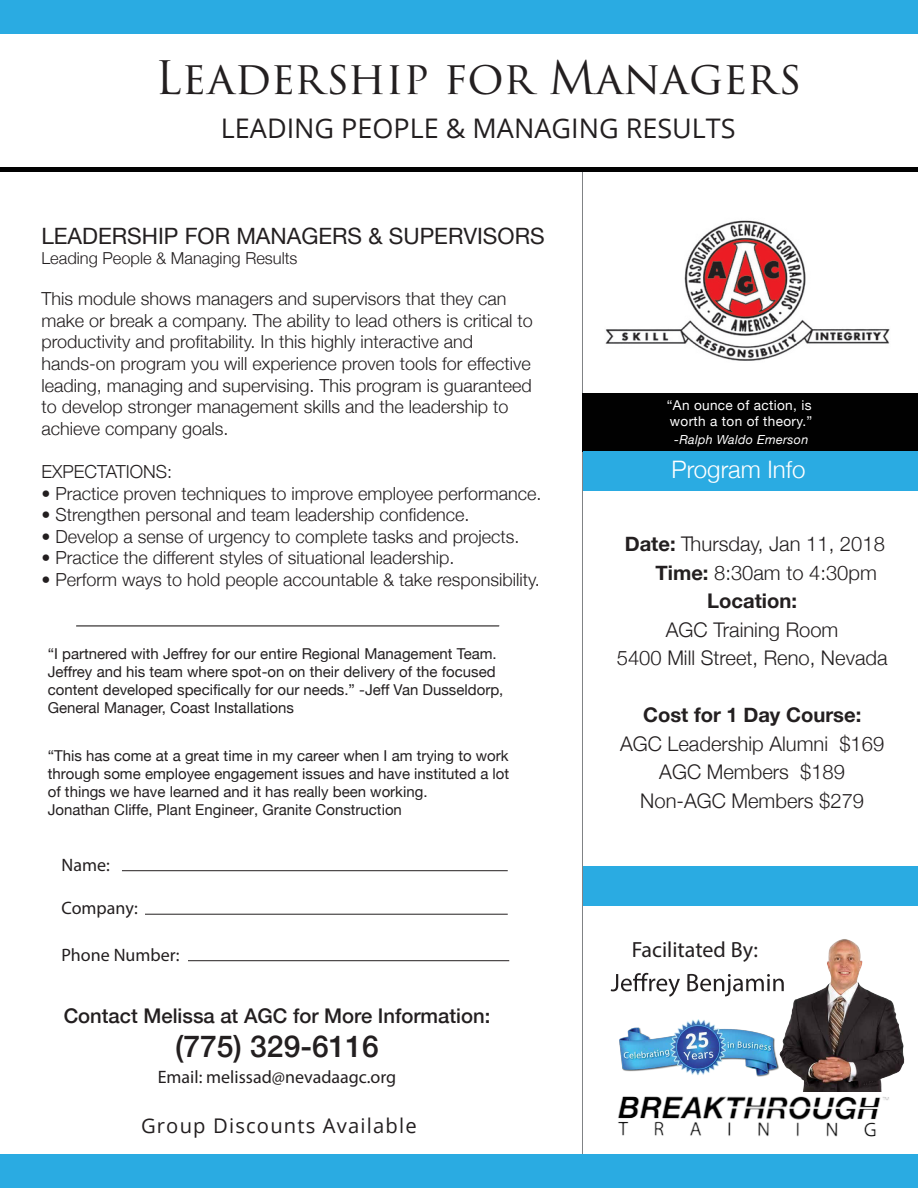
<style>
.page{position:relative;width:918px;height:1188px;background:#fff}
.page>*{position:absolute;margin:0;border:0;box-sizing:border-box;transform-origin:0 0}
.t1{font:45px "Trajan Pro 3";color:#231f20}
.t2{font:500 30px "Helvetica Neue";color:#231f20}
.t3{font:27px "Open Sans";color:#231f20}
.t4{font:300 24.15px "Helvetica Neue";color:#fff}
.t5{font:22.5px "Helvetica Neue";color:#231f20}
.t6{font:22.05px "Myriad Pro";color:#231f20}
.t7{font:300 20.25px/28.5px "Helvetica Neue";color:#231f20;text-align:center}
.t8{font:500 20.25px "Helvetica Neue";color:#231f20}
.t9{font:700 20.25px "Helvetica Neue";color:#231f20}
.t10{font:20.25px "Open Sans";letter-spacing:.06em;color:#231f20}
.t11{font:300 18px/21.6px "Helvetica Neue";color:#231f20}
.t12{font:18px "Myriad Pro";color:#231f20}
.t13{font:300 16.5px "Helvetica Neue";color:#231f20}
.t14{font:15px/18px "Helvetica Neue";color:#231f20}
.t15{font:13.65px/16.4px "Helvetica Neue";letter-spacing:.025em;color:#fff}
.t16{font:italic 12.45px "Helvetica Neue";letter-spacing:.025em;color:#fff}
.s1{font-weight:700}
</style>
<div class="page">
<hr style="left:582px;top:172px;width:1px;height:988px;background:#808285">
<div style="left:0;top:167px;width:918px;height:5px;background:#010101"></div>
<div style="left:582px;top:393px;width:336px;height:58px;background:#010101"></div>
<div style="left:583px;top:866px;width:335px;height:39px;background:#2aabe2"></div>
<div style="left:0;top:1154px;width:918px;height:34px;background:#2aabe2"></div>
<div style="left:583px;top:451px;width:335px;height:40px;background:#2aabe2"></div>
<hr style="left:76px;top:626px;width:423px;height:1px;background:#231f20">
<img style="left:605px;top:220px;width:285px;height:141px">
<div style="left:0;top:0;width:918px;height:34px;background:#2aabe2"></div>
<img style="left:778px;top:939px;width:127px;height:144px">
<img style="left:618px;top:1083px;width:271px;height:54px">
<svg style="left:611px;top:973px;width:173px;height:24px"></svg>
<img style="left:620px;top:1019px;width:158px;height:58px">
<hr style="left:122px;top:870px;width:386px;height:1px;background:#231f20">
<hr style="left:145px;top:914px;width:363px;height:1px;background:#231f20">
<hr style="left:188px;top:960px;width:321px;height:1px;background:#231f20">
<h1 class="t1" style="left:155px;top:47px;width:648px">Leadership for Managers</h1>
<h3 class="t3" style="left:221px;top:110px;width:516px">LEADING PEOPLE &amp; MANAGING RESULTS</h3>
<p class="t5" style="left:41px;top:220px;width:505px">LEADERSHIP FOR MANAGERS &amp; SUPERVISORS</p>
<p class="t13" style="left:41px;top:245px;width:258px">Leading People &amp; Managing Results</p>
<p class="t11" style="left:41px;top:287px;width:493px">This module shows managers and supervisors that they can make or break a company. The ability to lead others is critical to productivity and profitability. In this highly interactive and hands-on program you will experience proven tools for effective leading, managing and supervising. This program is guaranteed to develop stronger management skills and the leadership to achieve company goals.</p>
<p class="t11" style="left:41px;top:460px;width:132px">EXPECTATIONS:</p>
<p class="t11" style="left:41px;top:481px;width:502px">• Practice proven techniques to improve employee performance.</p>
<p class="t11" style="left:41px;top:503px;width:430px">• Strengthen personal and team leadership confidence.</p>
<p class="t11" style="left:41px;top:524px;width:480px">• Develop a sense of urgency to complete tasks and projects.</p>
<p class="t11" style="left:41px;top:546px;width:415px">• Practice the different styles of situational leadership.</p>
<p class="t11" style="left:41px;top:568px;width:500px">• Perform ways to hold people accountable &amp; take responsibility.</p>
<p class="t14" style="left:48px;top:645px;width:457px">“I partnered with Jeffrey for our entire Regional Management Team.<br>Jeffrey and his team where spot-on on their delivery of the focused content developed specifically for our needs.” -Jeff Van Dusseldorp, General Manager, Coast Installations</p>
<p class="t14" style="left:48px;top:747px;width:463px">“This has come at a great time in my career when I am trying to work through some employee engagement issues and have instituted a lot of things we have learned and it has really been working.<br>Jonathan Cliffe, Plant Engineer, Granite Construction</p>
<p class="t12" style="left:62px;top:854px;width:50px">Name:</p>
<p class="t12" style="left:62px;top:897px;width:78px">Company:</p>
<p class="t12" style="left:62px;top:944px;width:119px">Phone Number:</p>
<p class="t8" style="left:64px;top:999px;width:428px">Contact Melissa at AGC for More Information:</p>
<h2 class="t2" style="left:175px;top:1022px;width:205px">(775) 329-6116</h2>
<p class="t12" style="left:158px;top:1066px;width:240px">Email: melissad@nevadaagc.org</p>
<p class="t10" style="left:141px;top:1111px;width:277px">Group Discounts Available</p>
<p class="t15" style="left:667px;top:397px;width:147px">“An ounce of action, is worth a ton of theory.”</p>
<p class="t16" style="left:674px;top:431px;width:136px">-Ralph Waldo Emerson</p>
<h3 class="t4" style="left:672px;top:450px;width:135px">Program Info</h3>
<p class="t7" style="left:625px;top:528px;width:262px"><span class="s1">Date:</span> Thursday, Jan 11, 2018</p>
<p class="t7" style="left:655px;top:557px;width:223px"><span class="s1">Time:</span> 8:30am to 4:30pm</p>
<p class="t9" style="left:707px;top:585px;width:91px">Location:</p>
<p class="t7" style="left:617px;top:614px;width:272px">AGC Training Room<br>5400 Mill Street, Reno, Nevada</p>
<p class="t9" style="left:643px;top:699px;width:220px">Cost for 1 Day Course:</p>
<p class="t7" style="left:620px;top:728px;width:266px">AGC Leadership Alumni $169<br>AGC Members $189<br>Non-AGC Members $279</p>
<p class="t6" style="left:632px;top:936px;width:128px">Facilitated By:</p>
</div>
